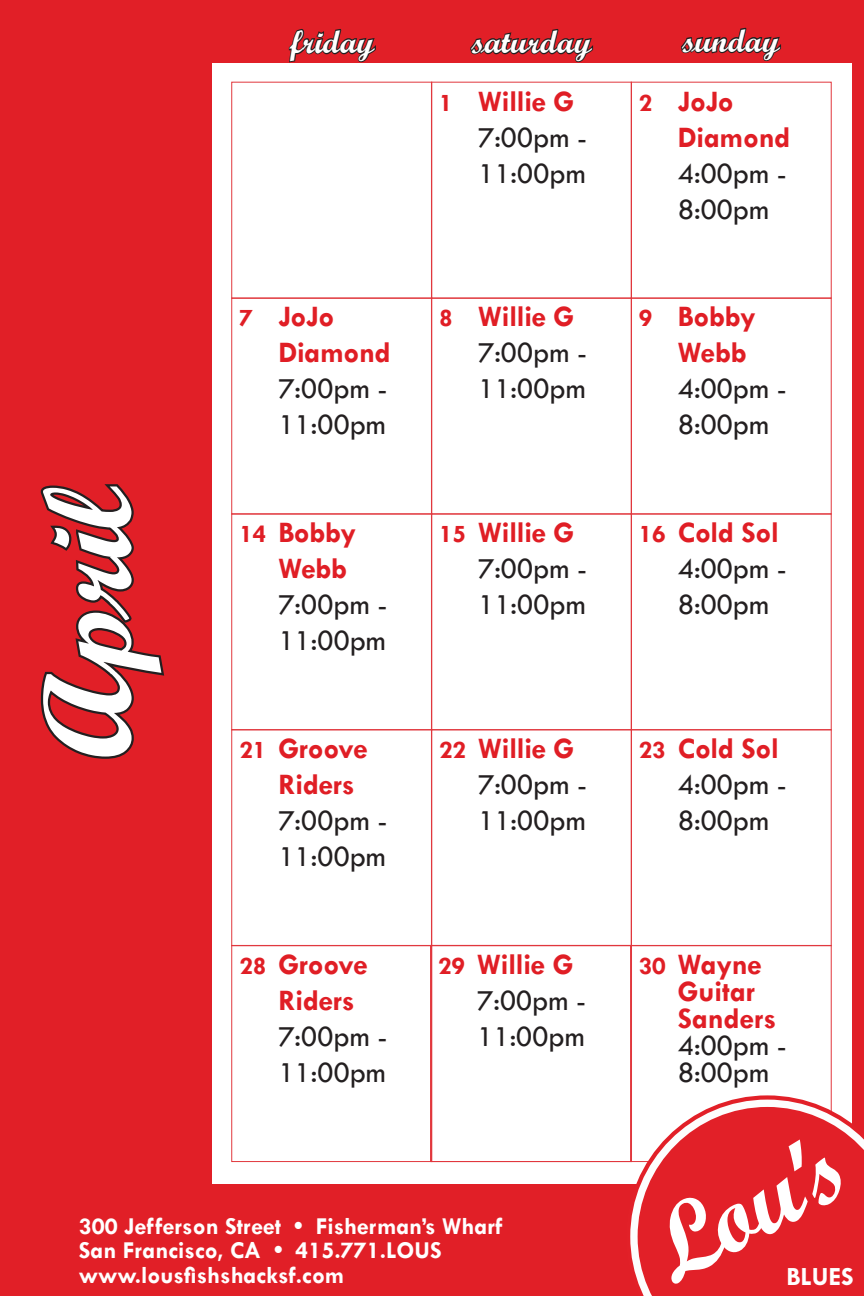
<style>
.page{position:relative;width:864px;height:1296px;background:#e11f27}
.page>*{position:absolute;margin:0;border:0;box-sizing:border-box;transform-origin:0 0}
.t1{font:700 124.8px "Script";color:#fff}
.t2{font:700 33px "Script";color:#fff}
.t3{font:30px/36px "Tw Cen";letter-spacing:-.01em;color:#231f20}
.t4{font:700 30px/36px "Tw Cen";letter-spacing:-.01em;color:#e01e25}
.t5{font:700 26.4px "M Twentieth Century";color:#fff}
.t6{font:700 24.6px "Tw Cen";color:#fff}
.s1{font-weight:700;font-size:25.8px;color:#e01e25}
.s2{font-weight:700;color:#e01e25}
.s3{font-size:25.8px}
</style>
<div class="page">
<svg style="left:40px;top:484px;width:125px;height:275px"></svg>
<div style="left:213px;top:63px;width:639px;height:1121px;background:#fff"></div>
<svg style="left:288px;top:28px;width:88px;height:35px"></svg>
<svg style="left:470px;top:29px;width:124px;height:34px"></svg>
<svg style="left:681px;top:27px;width:101px;height:34px"></svg>
<div style="left:231px;top:298px;width:201px;height:216px;border:1px solid #e1373d"></div>
<div style="left:231px;top:514px;width:201px;height:216px;border:1px solid #e1373d"></div>
<div style="left:231px;top:729px;width:201px;height:217px;border:1px solid #e1373d"></div>
<div style="left:231px;top:945px;width:201px;height:217px;border:1px solid #e1373d"></div>
<div style="left:431px;top:298px;width:201px;height:216px;border:1px solid #e1373d"></div>
<div style="left:431px;top:514px;width:201px;height:216px;border:1px solid #e1373d"></div>
<div style="left:431px;top:729px;width:201px;height:217px;border:1px solid #e1373d"></div>
<div style="left:431px;top:82px;width:201px;height:217px;border:1px solid #e1373d"></div>
<div style="left:631px;top:298px;width:201px;height:216px;border:1px solid #e1373d"></div>
<div style="left:631px;top:514px;width:201px;height:216px;border:1px solid #e1373d"></div>
<div style="left:631px;top:729px;width:201px;height:217px;border:1px solid #e1373d"></div>
<div style="left:631px;top:82px;width:201px;height:217px;border:1px solid #e1373d"></div>
<div style="left:631px;top:945px;width:201px;height:217px;border:1px solid #e1373d"></div>
<svg style="left:626px;top:1095px;width:206px;height:68px"></svg>
<svg style="left:630px;top:1100px;width:202px;height:182px"></svg>
<svg style="left:638px;top:1107px;width:226px;height:189px"></svg>
<div style="left:430px;top:945px;width:201px;height:217px;border:1px solid #e1373d"></div>
<div style="left:231px;top:82px;width:201px;height:217px;border:1px solid #e1373d"></div>
<p class="t2" style="left:290px;top:22px;width:86px">friday</p>
<p class="t2" style="left:471px;top:22px;width:122px">saturday</p>
<p class="t2" style="left:682px;top:21px;width:99px">sunday</p>
<p class="t1" style="left:13px;top:759px;width:274px;rotate:-90deg">April</p>
<p class="t3" style="left:278px;top:299px;width:114px;text-indent:-39px"><span class="s1">7</span> <span class="s2">JoJo<br>Diamond<br></span>7:00pm -<br>11:00pm</p>
<p class="t4" style="left:278px;top:514px;width:79px;text-indent:-39px"><span class="s3">14</span> Bobby<br>Webb</p>
<p class="t3" style="left:278px;top:587px;width:110px">7:00pm -<br>11:00pm</p>
<p class="t4" style="left:278px;top:730px;width:91px;text-indent:-39px"><span class="s3">21</span> Groove<br>Riders</p>
<p class="t3" style="left:278px;top:802px;width:110px">7:00pm -<br>11:00pm</p>
<p class="t4" style="left:278px;top:946px;width:91px;text-indent:-39px"><span class="s3">28</span> Groove<br>Riders</p>
<p class="t3" style="left:278px;top:1018px;width:110px">7:00pm -<br>11:00pm</p>
<p class="t3" style="left:478px;top:83px;width:110px;text-indent:-39px"><span class="s1">1</span> <span class="s2">Willie G<br></span>7:00pm -<br>11:00pm</p>
<p class="t3" style="left:478px;top:299px;width:110px;text-indent:-39px"><span class="s1">8</span> <span class="s2">Willie G<br></span>7:00pm -<br>11:00pm</p>
<p class="t3" style="left:478px;top:515px;width:110px;text-indent:-39px"><span class="s1">15</span> <span class="s2">Willie G<br></span>7:00pm -<br>11:00pm</p>
<p class="t3" style="left:478px;top:730px;width:110px;text-indent:-39px"><span class="s1">22</span> <span class="s2">Willie G<br></span>7:00pm -<br>11:00pm</p>
<p class="t3" style="left:477px;top:946px;width:110px;text-indent:-39px"><span class="s1">29</span> <span class="s2">Willie G<br></span>7:00pm -<br>11:00pm</p>
<p class="t6" style="left:79px;top:1211px;width:425px">300 Jefferson Street • Fisherman’s Wharf</p>
<p class="t6" style="left:79px;top:1236px;width:364px">San Francisco, CA • 415.771.LOUS</p>
<p class="t6" style="left:79px;top:1260px;width:267px">www.lousfishshacksf.com</p>
<p class="t4" style="left:678px;top:82px;width:114px;text-indent:-39px"><span class="s3">2</span> JoJo<br>Diamond</p>
<p class="t3" style="left:678px;top:155px;width:110px">4:00pm -<br>8:00pm</p>
<p class="t4" style="left:678px;top:298px;width:79px;text-indent:-39px"><span class="s3">9</span> Bobby<br>Webb</p>
<p class="t3" style="left:678px;top:371px;width:110px">4:00pm -<br>8:00pm</p>
<p class="t4" style="left:639px;top:514px;width:142px"><span class="s3">16</span> Cold Sol</p>
<p class="t3" style="left:678px;top:551px;width:110px">4:00pm -<br>8:00pm</p>
<p class="t4" style="left:639px;top:730px;width:142px"><span class="s3">23</span> Cold Sol</p>
<p class="t3" style="left:678px;top:766px;width:110px">4:00pm -<br>8:00pm</p>
<p class="t4" style="left:678px;top:950px;width:100px;line-height:27px;text-indent:-39px"><span class="s3">30</span> Wayne<br>Guitar<br>Sanders</p>
<p class="t3" style="left:678px;top:1032px;width:110px;line-height:27px">4:00pm -<br>8:00pm</p>
<p class="t5" style="left:786px;top:1263px;width:69px">BLUES</p>
</div>
